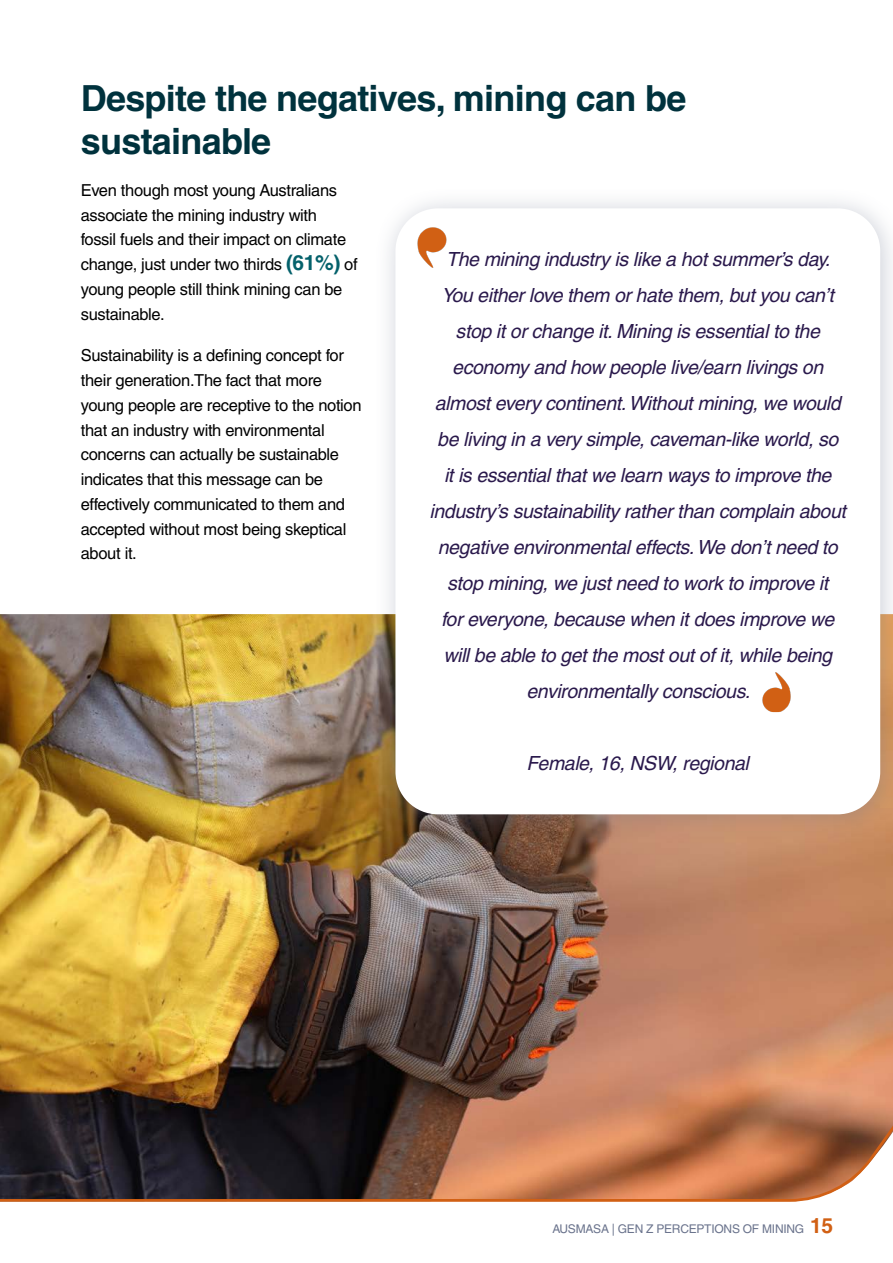
<style>
.page{position:relative;width:893px;height:1263px;background:#fff}
.page>*{position:absolute;margin:0;border:0;box-sizing:border-box;transform-origin:0 0}
.Heading_1{font:700 36px/43.2px "Helvetica LT Pro";letter-spacing:-.02em;color:#00323d}
.Quote_-_White_BG{font:italic 19.5px/36px "Helvetica LT Pro";letter-spacing:-.02em;color:#2a194c;text-align:center}
.t1{font:16.5px/24.8px "Helvetica LT Pro";letter-spacing:-.02em;color:#000}
.t2{font:12px "Helvetica LT Pro";letter-spacing:-.02em;color:#6b748d}
.s1{font-weight:700;font-size:21px;color:#04616b}
.s2{font-weight:700;font-size:21px;color:#d16014}
</style>
<div class="page">
<img style="left:0;top:614px;width:893px;height:364px">
<div style="left:374px;top:187px;width:519px;height:653px;background:#6b748d;opacity:.35"></div>
<div style="left:395px;top:208px;width:485px;height:606px;background:#fff;border-radius:43px"></div>
<img style="left:762px;top:672px;width:29px;height:40px">
<img style="left:417px;top:227px;width:30px;height:41px">
<img style="left:0;top:978px;width:893px;height:224px">
<p class="Heading_1" style="left:81px;top:77px;width:607px">Despite the negatives, mining can be sustainable</p>
<p class="t1" style="left:81px;top:178px;width:278px">Even though most young Australians associate the mining industry with<br>fossil fuels and their impact on climate change, just under two thirds <span class="s1">(61%)</span> of young people still think mining can be sustainable.</p>
<p class="t1" style="left:81px;top:343px;width:282px">Sustainability is a defining concept for their generation.The fact that more young people are receptive to the notion that an industry with environmental concerns can actually be sustainable indicates that this message can be effectively communicated to them and accepted without most being skeptical about it.</p>
<p class="Quote_-_White_BG" style="left:430px;top:241px;width:418px">The mining industry is like a hot summer’s day.<br>You either love them or hate them, but you can’t stop it or change it. Mining is essential to the economy and how people live/earn livings on almost every continent. Without mining, we would be living in a very simple, caveman-like world, so<br>it is essential that we learn ways to improve the industry’s sustainability rather than complain about negative environmental effects. We don’t need to stop mining, we just need to work to improve it<br>for everyone, because when it does improve we will be able to get the most out of it, while being environmentally conscious.</p>
<p class="Quote_-_White_BG" style="left:527px;top:745px;width:224px">Female, 16, NSW, regional</p>
<p class="t2" style="left:552px;top:1222px;width:282px">AUSMASA | GEN Z PERCEPTIONS OF MINING <span class="s2">15</span></p>
</div>
